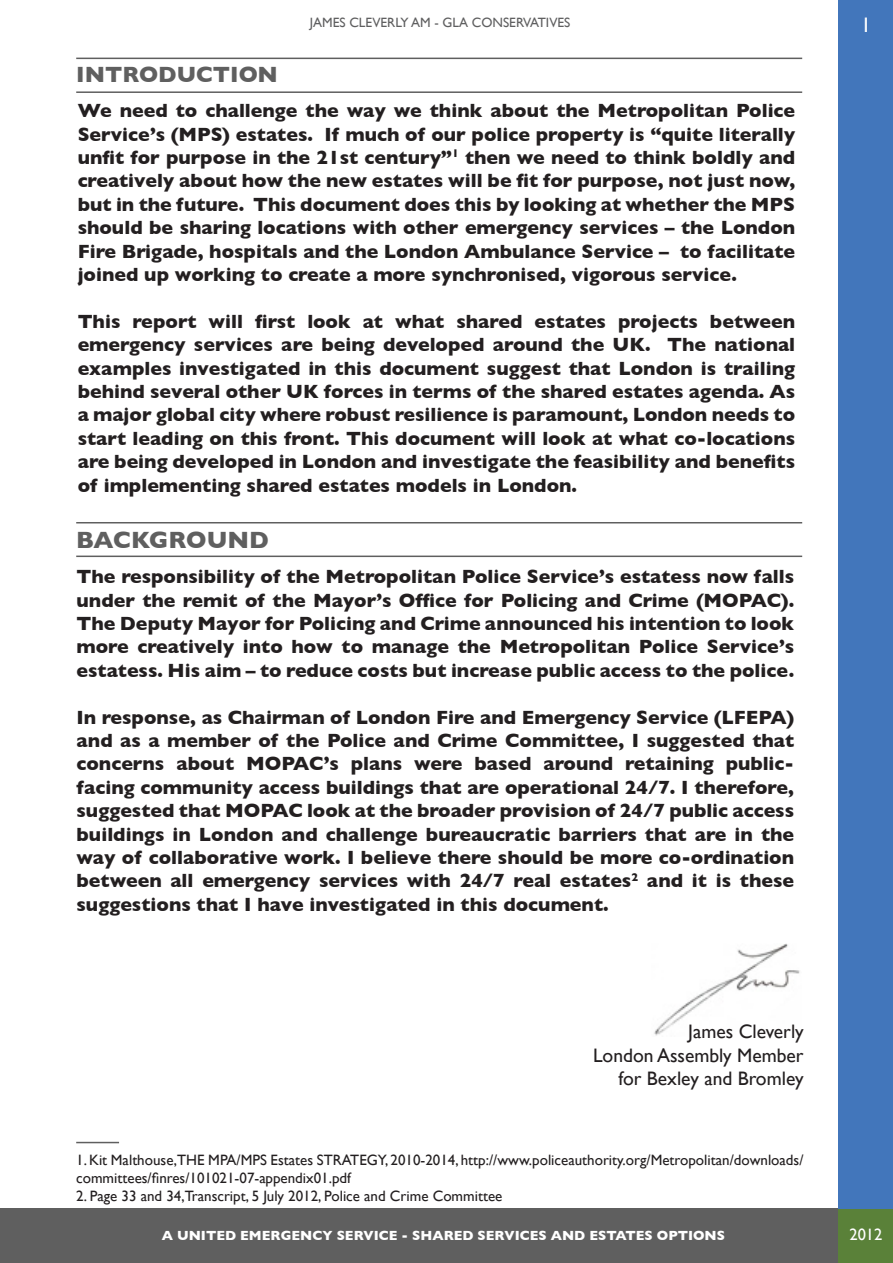
<style>
.page{position:relative;width:893px;height:1263px;background:#fff}
.page>*{position:absolute;margin:0;border:0;box-sizing:border-box;transform-origin:0 0}
.t1{font:700 24px "Gill Sans";color:#5f5f5f}
.t2{font:700 22.5px "Gill Sans";color:#5f5f5f}
.t3{font:21px "Gill Sans";color:#fff}
.Intro_para{font:700 19.5px/23.4px "Gill Sans";color:#231f20;text-align:justify}
.Intro_sign{font:19.5px/23.4px "Gill Sans";color:#231f20;text-align:right}
.t4{font:16.5px "Gill Sans";color:#fff}
.Footnote{font:15px/18px "Gill Sans";color:#231f20}
.t5{font:700 13.5px "Gill Sans";color:#fff}
.t6{font:13.5px "Gill Sans";color:#5f5f60}
</style>
<div class="page">
<div style="left:0;top:1209px;width:850px;height:54px;background:#5f5f5f"></div>
<div style="left:839px;top:108px;width:54px;height:1155px;background:#5a8139"></div>
<div style="left:839px;top:0;width:54px;height:1209px;background:#4276bb"></div>
<hr style="left:76px;top:91px;width:726px;height:2px;background:#5f5f5f">
<hr style="left:76px;top:58px;width:726px;height:1px;background:#5f5f5f">
<hr style="left:76px;top:556px;width:726px;height:1px;background:#5f5f5f">
<hr style="left:76px;top:522px;width:726px;height:1px;background:#5f5f5f">
<img style="left:654px;top:944px;width:146px;height:92px">
<hr style="left:76px;top:1142px;width:43px;height:1px;background:#5f5f5f">
<p class="t2" style="left:76px;top:62px;width:203px">INTRODUCTION</p>
<p class="t6" style="left:310px;top:15px;width:262px">JAMES CLEVERLY AM - GLA CONSERVATIVES</p>
<p class="t3" style="left:861px;top:13px;width:12px">1</p>
<p class="Intro_para" style="left:78px;top:99px;width:719px">We need to challenge the way we think about the Metropolitan Police Service’s (MPS) estates. If much of our police property is “quite literally unfit for purpose in the 21st century”<sup>1</sup> then we need to think boldly and creatively about how the new estates will be fit for purpose, not just now, but in the future. This document does this by looking at whether the MPS should be sharing locations with other emergency services – the London Fire Brigade, hospitals and the London Ambulance Service – to facilitate joined up working to create a more synchronised, vigorous service.</p>
<p class="Intro_para" style="left:78px;top:309px;width:719px">This report will first look at what shared estates projects between emergency services are being developed around the UK. The national examples investigated in this document suggest that London is trailing behind several other UK forces in terms of the shared estates agenda. As a major global city where robust resilience is paramount, London needs to start leading on this front. This document will look at what co-locations are being developed in London and investigate the feasibility and benefits of implementing shared estates models in London.</p>
<p class="t1" style="left:76px;top:526px;width:194px">BACKGROUND</p>
<p class="Intro_para" style="left:77px;top:565px;width:719px">The responsibility of the Metropolitan Police Service’s estatess now falls under the remit of the Mayor’s Office for Policing and Crime (MOPAC).<br>The Deputy Mayor for Policing and Crime announced his intention to look more creatively into how to manage the Metropolitan Police Service’s estatess. His aim – to reduce costs but increase public access to the police.</p>
<p class="Intro_para" style="left:77px;top:705px;width:719px">In response, as Chairman of London Fire and Emergency Service (LFEPA) and as a member of the Police and Crime Committee, I suggested that concerns about MOPAC’s plans were based around retaining public&shy;facing community access buildings that are operational 24/7. I therefore, suggested that MOPAC look at the broader provision of 24/7 public access buildings in London and challenge bureaucratic barriers that are in the way of collaborative work. I believe there should be more co-ordination between all emergency services with 24/7 real estates<sup>2</sup> and it is these suggestions that I have investigated in this document.</p>
<p class="Intro_sign" style="left:688px;top:1020px;width:117px">James Cleverly</p>
<p class="Intro_sign" style="left:593px;top:1043px;width:212px">London Assembly Member for Bexley and Bromley</p>
<p class="Footnote" style="left:76px;top:1151px;width:729px">1. Kit Malthouse,THE MPA/MPS Estates STRATEGY, 2010-2014, http://www.policeauthority.org/Metropolitan/downloads/ committees/finres/101021-07-appendix01.pdf</p>
<p class="Footnote" style="left:76px;top:1187px;width:428px">2. Page 33 and 34,Transcript, 5 July 2012, Police and Crime Committee</p>
<p class="t5" style="left:162px;top:1227px;width:565px">A UNITED EMERGENCY SERVICE - SHARED SERVICES AND ESTATES OPTIONS</p>
<p class="t4" style="left:849px;top:1225px;width:34px">2012</p>
</div>
